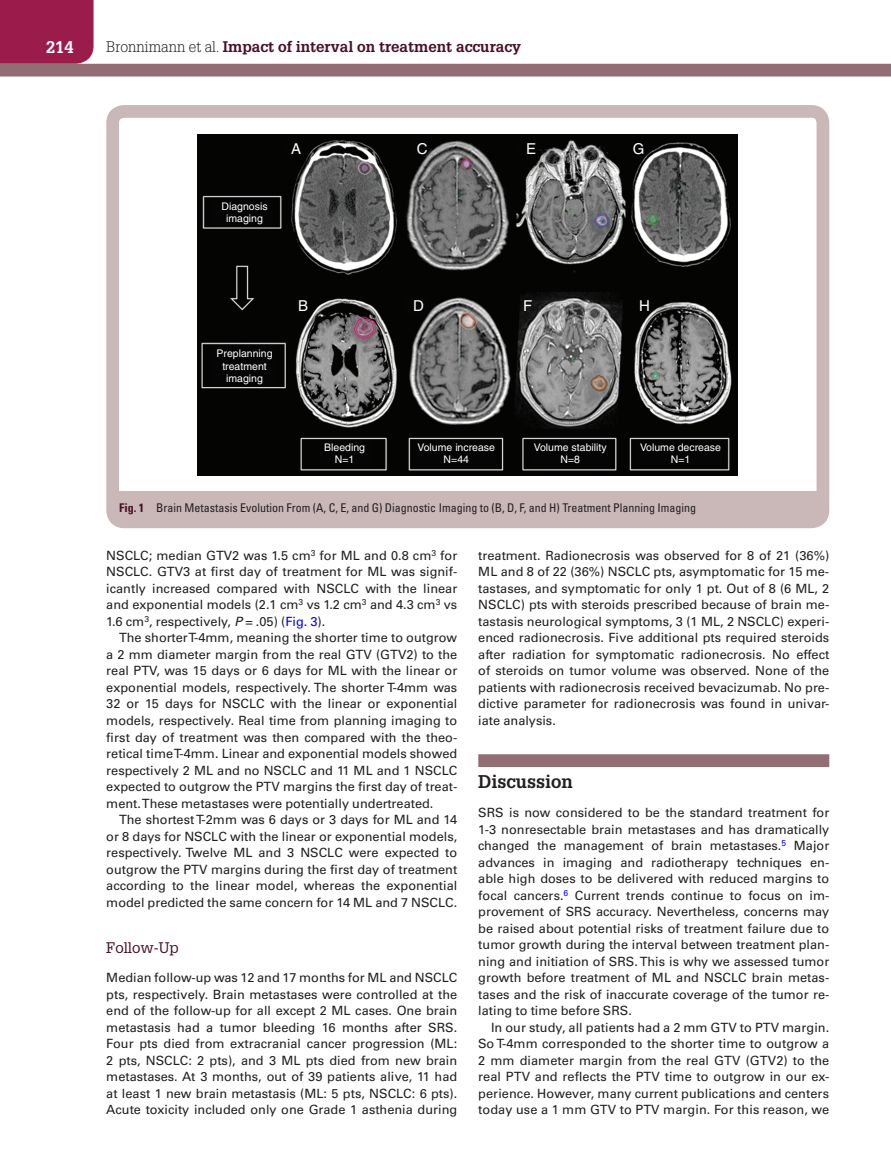
<style>
.page{position:relative;width:891px;height:1175px;background:#fff}
.page>*{position:absolute;margin:0;border:0;box-sizing:border-box;transform-origin:0 0}
.t1{font:700 18px "Glypha LT Std";color:#231f20}
.t2{font:700 16.5px "Glypha LT Std";color:#fff}
.t3{font:700 15px "Glypha LT Std";color:#490e24}
.t4{font:15px "Glypha LT Std";color:#490e24}
.t5{font:15px "Helvetica";color:#fff}
.t6{font:12.75px/16.5px "Univers LT Std";color:#231f20;text-align:justify}
.t7{font:condensed 12px "Univers LT Std";color:#231f20}
.t8{font:700 condensed 12px "Univers LT Std";color:#490e24}
.t9{font:10.5px/12.6px "Helvetica";color:#fff;text-align:center}
.s1{font-weight:300;color:#231f20}
.s2{font-style:italic}
.s3{color:#00f}
</style>
<div class="page">
<div style="left:0;top:0;width:94px;height:64px;background:#9b1c4b"></div>
<div style="left:0;top:64px;width:891px;height:12px;background:#926d73"></div>
<div style="left:478px;top:754px;width:351px;height:13px;background:#926d73"></div>
<div style="left:110px;top:491px;width:716px;height:29px;background:#cab8b9"></div>
<img style="left:198px;top:134px;width:540px;height:341px">
<div style="left:106px;top:105px;width:723px;height:423px;border:13px solid #cab8b9;border-radius:12px"></div>
<p class="t2" style="left:46px;top:37px;width:29px">214</p>
<p class="t3" style="left:106px;top:37px;width:416px"><span class="s1">Bronnimann et al.</span> Impact of interval on treatment accuracy</p>
<p class="t9" style="left:222px;top:200px;width:48px">Diagnosis imaging</p>
<p class="t5" style="left:291px;top:140px;width:12px">A</p>
<p class="t5" style="left:417px;top:140px;width:12px">C</p>
<p class="t5" style="left:526px;top:140px;width:12px">E</p>
<p class="t5" style="left:633px;top:140px;width:13px">G</p>
<p class="t9" style="left:217px;top:347px;width:58px">Preplanning treatment imaging</p>
<p class="t5" style="left:298px;top:297px;width:12px">B</p>
<p class="t5" style="left:413px;top:297px;width:12px">D</p>
<p class="t5" style="left:523px;top:297px;width:11px">F</p>
<p class="t5" style="left:639px;top:297px;width:12px">H</p>
<p class="t9" style="left:324px;top:440px;width:42px">Bleeding<br>N=1</p>
<p class="t9" style="left:418px;top:440px;width:79px">Volume increase<br>N=44</p>
<p class="t9" style="left:534px;top:440px;width:74px">Volume stability<br>N=8</p>
<p class="t9" style="left:640px;top:440px;width:82px">Volume decrease<br>N=1</p>
<p class="t8" style="left:119px;top:501px;width:27px">Fig. 1</p>
<p class="t7" style="left:156px;top:500px;width:542px">Brain Metastasis Evolution From (A, C, E, and G) Diagnostic Imaging to (B, D, F, and H) Treatment Planning Imaging</p>
<p class="t6" style="left:106px;top:547px;width:353px">NSCLC; median GTV2 was 1.5 cm<sup>3</sup> for ML and 0.8 cm<sup>3</sup> for NSCLC. GTV3 at first day of treatment for ML was signif&shy;icantly increased compared with NSCLC with the linear and exponential models (2.1 cm<sup>3</sup> vs 1.2 cm<sup>3</sup> and 4.3 cm<sup>3</sup> vs 1.6 cm<sup>3</sup>, respectively, <span class="s2">P</span> = .05) (<span class="s3">Fig. 3</span>).</p>
<p class="t6" style="left:106px;top:630px;width:353px;text-indent:13px">The shorter T-4mm, meaning the shorter time to outgrow a 2 mm diameter margin from the real GTV (GTV2) to the real PTV, was 15 days or 6 days for ML with the linear or exponential models, respectively. The shorter T-4mm was 32 or 15 days for NSCLC with the linear or exponential models, respectively. Real time from planning imaging to first day of treatment was then compared with the theo&shy;retical time T-4mm. Linear and exponential models showed respectively 2 ML and no NSCLC and 11 ML and 1 NSCLC expected to outgrow the PTV margins the first day of treat&shy;ment. These metastases were potentially undertreated.</p>
<p class="t6" style="left:106px;top:811px;width:353px;text-indent:13px">The shortest T-2mm was 6 days or 3 days for ML and 14 or 8 days for NSCLC with the linear or exponential models, respectively. Twelve ML and 3 NSCLC were expected to outgrow the PTV margins during the first day of treatment according to the linear model, whereas the exponential model predicted the same concern for 14 ML and 7 NSCLC.</p>
<p class="t4" style="left:106px;top:938px;width:74px">Follow-Up</p>
<p class="t6" style="left:106px;top:969px;width:353px">Median follow-up was 12 and 17 months for ML and NSCLC pts, respectively. Brain metastases were controlled at the end of the follow-up for all except 2 ML cases. One brain metastasis had a tumor bleeding 16 months after SRS.<br>Four pts died from extracranial cancer progression (ML:<br>2 pts, NSCLC: 2 pts), and 3 ML pts died from new brain metastases. At 3 months, out of 39 patients alive, 11 had at least 1 new brain metastasis (ML: 5 pts, NSCLC: 6 pts).<br>Acute toxicity included only one Grade 1 asthenia during</p>
<p class="t6" style="left:478px;top:547px;width:353px">treatment. Radionecrosis was observed for 8 of 21 (36%)<br>ML and 8 of 22 (36%) NSCLC pts, asymptomatic for 15 me&shy;tastases, and symptomatic for only 1 pt. Out of 8 (6 ML, 2<br>NSCLC) pts with steroids prescribed because of brain me&shy;tastasis neurological symptoms, 3 (1 ML, 2 NSCLC) experi&shy;enced radionecrosis. Five additional pts required steroids after radiation for symptomatic radionecrosis. No effect of steroids on tumor volume was observed. None of the patients with radionecrosis received bevacizumab. No pre&shy;dictive parameter for radionecrosis was found in univar&shy;iate analysis.</p>
<h1 class="t1" style="left:478px;top:770px;width:96px">Discussion</h1>
<p class="t6" style="left:478px;top:804px;width:353px">SRS is now considered to be the standard treatment for 1-3 nonresectable brain metastases and has dramatically changed the management of brain metastases.<sup>5</sup> Major advances in imaging and radiotherapy techniques en&shy;able high doses to be delivered with reduced margins to focal cancers.<sup>6</sup> Current trends continue to focus on im&shy;provement of SRS accuracy. Nevertheless, concerns may be raised about potential risks of treatment failure due to tumor growth during the interval between treatment plan&shy;ning and initiation of SRS. This is why we assessed tumor growth before treatment of ML and NSCLC brain metas&shy;tases and the risk of inaccurate coverage of the tumor re&shy;lating to time before SRS.</p>
<p class="t6" style="left:478px;top:1019px;width:353px;text-indent:13px">In our study, all patients had a 2 mm GTV to PTV margin.<br>So T-4mm corresponded to the shorter time to outgrow a 2 mm diameter margin from the real GTV (GTV2) to the real PTV and reflects the PTV time to outgrow in our ex&shy;perience. However, many current publications and centers today use a 1 mm GTV to PTV margin. For this reason, we</p>
</div>
